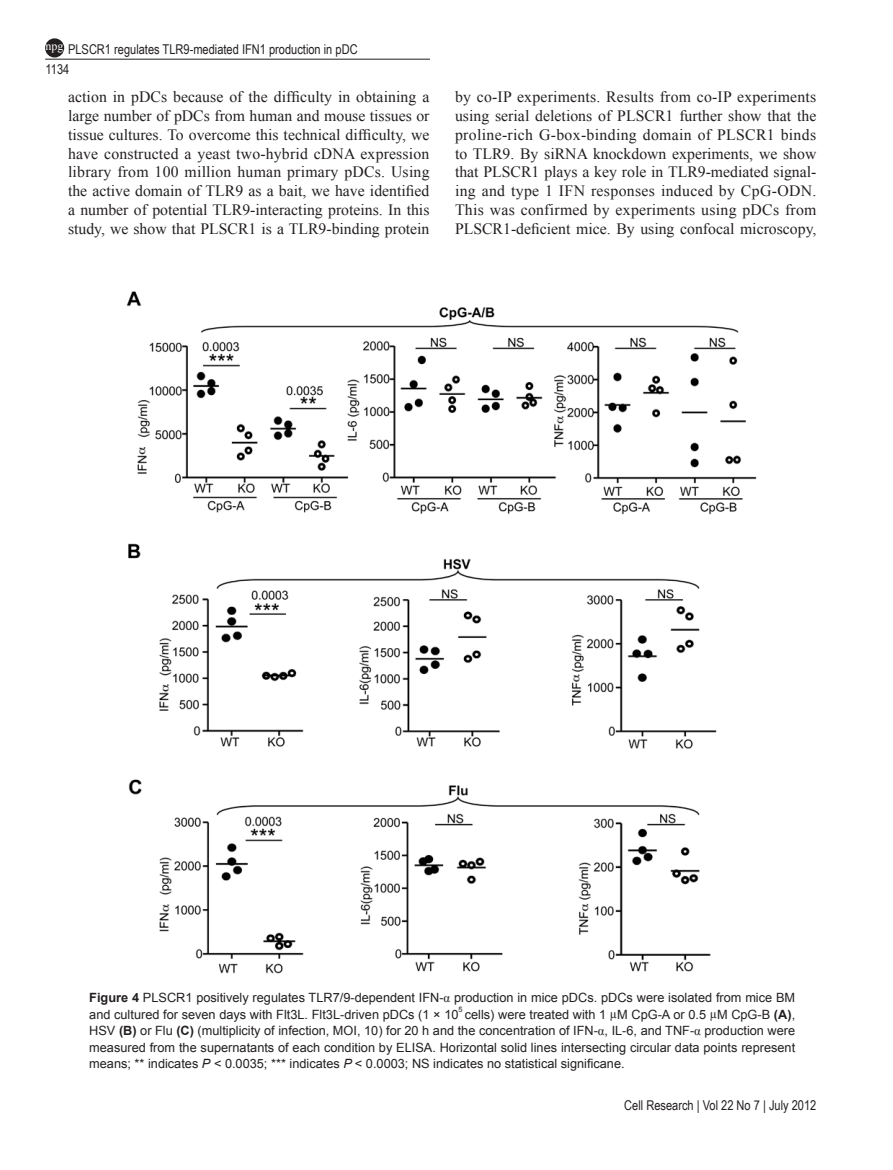
<style>
.page{position:relative;width:893px;height:1170px;background:#fff}
.page>*{position:absolute;margin:0;border:0;box-sizing:border-box;transform-origin:0 0}
.t1{font:15.75px/18.8px "Times New Roman";color:#231f20;text-align:justify}
.t2{font:13.5px/19.8px "Arial Narrow";color:#231f20}
.t3{font:12.75px/16.5px "Arial";color:#231f20}
.t4{font:12px "Times New Roman";color:#fff}
.t5{font:7.5px "Arial";color:#231f20}
.s1{font-weight:700}
.s2{font-family:"Times New Roman"}
.s3{font-style:italic}
</style>
<div class="page">
<hr style="left:45px;top:59px;width:385px;height:1px;background:#231f20">
<div style="left:46px;top:39px;width:17px;height:18px;background:#231f20;border-radius:50%"></div>
<div style="left:45px;top:38px;width:19px;height:19px;border:2px solid #231f20;border-radius:50%"></div>
<img style="left:127px;top:291px;width:630px;height:683px">
<p class="t2" style="left:46px;top:39px;width:314px;text-indent:23px">PLSCR1 regulates TLR9-mediated IFN1 production in pDC<br>1134</p>
<p class="t4" style="left:46px;top:38px;width:19px">npg</p>
<p class="t1" style="left:68px;top:88px;width:363px">action in pDCs because of the difficulty in obtaining a large number of pDCs from human and mouse tissues or tissue cultures. To overcome this technical difficulty, we have constructed a yeast two-hybrid cDNA expression library from 100 million human primary pDCs. Using the active domain of TLR9 as a bait, we have identified a number of potential TLR9-interacting proteins. In this study, we show that PLSCR1 is a TLR9-binding protein</p>
<p class="t1" style="left:455px;top:87px;width:363px">by co-IP experiments. Results from co-IP experiments using serial deletions of PLSCR1 further show that the proline-rich G-box-binding domain of PLSCR1 binds to TLR9. By siRNA knockdown experiments, we show that PLSCR1 plays a key role in TLR9-mediated signal&shy;ing and type 1 IFN responses induced by CpG-ODN.<br>This was confirmed by experiments using pDCs from PLSCR1-deficient mice. By using confocal microscopy,</p>
<p class="t3" style="left:89px;top:989px;width:707px"><span class="s1">Figure 4</span> PLSCR1 positively regulates TLR7/9-dependent IFN-<span class="s2">α</span> production in mice pDCs. pDCs were isolated from mice BM and cultured for seven days with Flt3L. Flt3L-driven pDCs (1 × 10</p>
<p class="t5" style="left:459px;top:1004px;width:6px">5</p>
<p class="t3" style="left:89px;top:1005px;width:707px;text-align:justify;text-indent:376px">cells) were treated with 1 <span class="s2">µ</span>M CpG-A or 0.5 <span class="s2">µ</span>M CpG-B <span class="s1">(A)</span>, HSV <span class="s1">(B)</span> or Flu <span class="s1">(C)</span> (multiplicity of infection, MOI, 10) for 20 h and the concentration of IFN-<span class="s2">α</span>, IL-6, and TNF-<span class="s2">α</span> production were measured from the supernatants of each condition by ELISA. Horizontal solid lines intersecting circular data points represent means; ** indicates <span class="s3">P</span> &lt; 0.0035; *** indicates <span class="s3">P</span> &lt; 0.0003; NS indicates no statistical significane.</p>
<p class="t2" style="left:624px;top:1094px;width:194px">Cell Research | Vol 22 No 7 | July 2012</p>
</div>
